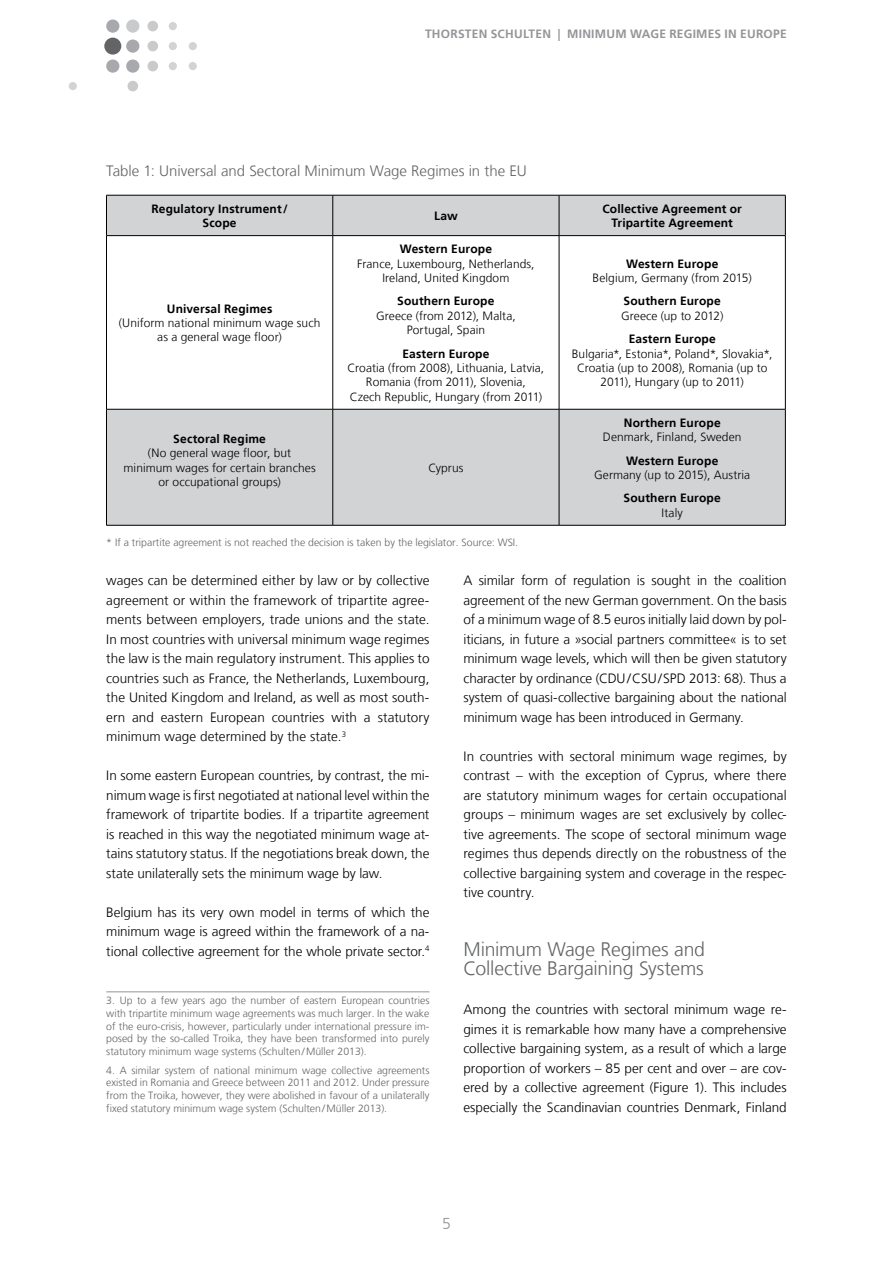
<style>
.page{position:relative;width:893px;height:1263px;background:#fff}
.page>*{position:absolute;margin:0;border:0;box-sizing:border-box;transform-origin:0 0}
.Überschrift_rechts{font:300 19.5px "Frutiger LT";letter-spacing:-.015em;color:#636466}
.t1{font:300 15.75px "Frutiger LT";color:#939598}
.Zwischenüberschrift{font:300 15px "Frutiger LT";color:#636466}
.Fließtext{font:300 13.5px/19.5px "Frutiger LT";letter-spacing:-.005em;color:#000;text-align:justify}
.Tabelle{font:300 12px/14.4px "Frutiger LT";letter-spacing:.005em;color:#000;text-align:center}
.Tabelle-2{font:700 12px "Frutiger LT";letter-spacing:.01em;color:#000}
.t2{font:700 12px "Frutiger LT";letter-spacing:.02em;color:#939598}
.Fußnote{font:300 10.5px/12.6px "Frutiger LT";color:#636466;text-align:justify}
</style>
<div class="page">
<div style="left:104px;top:38px;width:17px;height:17px;background:#636466;border-radius:50%"></div>
<div style="left:69px;top:82px;width:8px;height:8px;background:#d1d3d4;border-radius:50%"></div>
<div style="left:127px;top:81px;width:11px;height:10px;background:#c9cacc;border-radius:50%"></div>
<div style="left:169px;top:22px;width:8px;height:8px;background:#d1d3d4;border-radius:50%"></div>
<div style="left:147px;top:21px;width:11px;height:10px;background:#c9cacc;border-radius:50%"></div>
<div style="left:189px;top:42px;width:8px;height:8px;background:#d1d3d4;border-radius:50%"></div>
<div style="left:169px;top:42px;width:8px;height:8px;background:#d1d3d4;border-radius:50%"></div>
<div style="left:147px;top:41px;width:11px;height:10px;background:#c9cacc;border-radius:50%"></div>
<div style="left:189px;top:62px;width:8px;height:8px;background:#d1d3d4;border-radius:50%"></div>
<div style="left:169px;top:62px;width:8px;height:8px;background:#d1d3d4;border-radius:50%"></div>
<div style="left:147px;top:61px;width:11px;height:10px;background:#c9cacc;border-radius:50%"></div>
<div style="left:126px;top:20px;width:13px;height:13px;background:#c9cacc;border-radius:50%"></div>
<div style="left:106px;top:20px;width:13px;height:13px;background:#a7a9ac;border-radius:50%"></div>
<div style="left:126px;top:39px;width:13px;height:14px;background:#a7a9ac;border-radius:50%"></div>
<div style="left:126px;top:59px;width:13px;height:14px;background:#a7a9ac;border-radius:50%"></div>
<div style="left:106px;top:59px;width:13px;height:14px;background:#a7a9ac;border-radius:50%"></div>
<hr style="left:106px;top:991px;width:323px;height:1px;background:#939598">
<svg style="left:107px;top:196px;width:678px;height:329px"></svg>
<hr style="left:106px;top:195px;width:227px;height:1px;background:#000">
<hr style="left:106px;top:195px;width:1px;height:40px;background:#000">
<hr style="left:333px;top:195px;width:226px;height:1px;background:#000">
<hr style="left:333px;top:195px;width:1px;height:40px;background:#000">
<hr style="left:559px;top:195px;width:226px;height:1px;background:#000">
<hr style="left:559px;top:195px;width:1px;height:40px;background:#000">
<hr style="left:785px;top:195px;width:1px;height:40px;background:#000">
<hr style="left:106px;top:235px;width:227px;height:1px;background:#000">
<hr style="left:106px;top:236px;width:1px;height:173px;background:#000">
<hr style="left:333px;top:235px;width:226px;height:1px;background:#000">
<hr style="left:333px;top:236px;width:1px;height:173px;background:#000">
<hr style="left:559px;top:235px;width:226px;height:1px;background:#000">
<hr style="left:559px;top:236px;width:1px;height:173px;background:#000">
<hr style="left:785px;top:236px;width:1px;height:173px;background:#000">
<hr style="left:106px;top:409px;width:227px;height:1px;background:#000">
<hr style="left:106px;top:409px;width:1px;height:116px;background:#000">
<hr style="left:333px;top:409px;width:226px;height:1px;background:#000">
<hr style="left:333px;top:409px;width:1px;height:116px;background:#000">
<hr style="left:559px;top:409px;width:226px;height:1px;background:#000">
<hr style="left:559px;top:409px;width:1px;height:116px;background:#000">
<hr style="left:785px;top:409px;width:1px;height:116px;background:#000">
<hr style="left:106px;top:525px;width:227px;height:1px;background:#000">
<hr style="left:333px;top:525px;width:226px;height:1px;background:#000">
<hr style="left:559px;top:525px;width:226px;height:1px;background:#000">
<p class="t2" style="left:425px;top:27px;width:363px">THORSTEN SCHULTEN | MINIMUM WAGE REGIMES IN EUROPE</p>
<p class="Zwischenüberschrift" style="left:106px;top:162px;width:422px">Table 1: Universal and Sectoral Minimum Wage Regimes in the EU</p>
<p class="Tabelle-2" style="left:151px;top:201px;width:138px">Regulatory Instrument/</p>
<p class="Tabelle-2" style="left:203px;top:216px;width:36px">Scope</p>
<p class="Tabelle-2" style="left:167px;top:301px;width:107px">Universal Regimes</p>
<p class="Tabelle" style="left:119px;top:316px;width:203px">(Uniform national minimum wage such as a general wage floor)</p>
<p class="Tabelle-2" style="left:173px;top:432px;width:94px">Sectoral Regime</p>
<p class="Tabelle" style="left:148px;top:446px;width:145px">(No general wage floor, but</p>
<p class="Tabelle" style="left:124px;top:461px;width:194px">minimum wages for certain branches</p>
<p class="Tabelle" style="left:158px;top:475px;width:124px">or occupational groups)</p>
<p class="Tabelle-2" style="left:434px;top:209px;width:25px">Law</p>
<p class="Tabelle-2" style="left:400px;top:242px;width:94px">Western Europe</p>
<p class="Tabelle" style="left:357px;top:256px;width:179px">France, Luxembourg, Netherlands,</p>
<p class="Tabelle" style="left:382px;top:271px;width:128px">Ireland, United Kingdom</p>
<p class="Tabelle-2" style="left:397px;top:294px;width:99px">Southern Europe</p>
<p class="Tabelle" style="left:376px;top:309px;width:141px">Greece (from 2012), Malta,</p>
<p class="Tabelle" style="left:407px;top:323px;width:80px">Portugal, Spain</p>
<p class="Tabelle-2" style="left:402px;top:346px;width:89px">Eastern Europe</p>
<p class="Tabelle" style="left:348px;top:361px;width:198px">Croatia (from 2008), Lithuania, Latvia,<br>Romania (from 2011), Slovenia,</p>
<p class="Tabelle" style="left:350px;top:390px;width:194px">Czech Republic, Hungary (from 2011)</p>
<p class="Tabelle" style="left:428px;top:461px;width:37px">Cyprus</p>
<p class="Fußnote" style="left:106px;top:536px;width:413px">* If a tripartite agreement is not reached the decision is taken by the legislator. Source: WSI.</p>
<p class="Tabelle-2" style="left:602px;top:201px;width:141px">Collective Agreement or</p>
<p class="Tabelle-2" style="left:611px;top:216px;width:123px">Tripartite Agreement</p>
<p class="Tabelle-2" style="left:626px;top:256px;width:94px">Western Europe</p>
<p class="Tabelle" style="left:593px;top:271px;width:161px">Belgium, Germany (from 2015)</p>
<p class="Tabelle-2" style="left:624px;top:294px;width:99px">Southern Europe</p>
<p class="Tabelle" style="left:621px;top:309px;width:104px">Greece (up to 2012)</p>
<p class="Tabelle-2" style="left:629px;top:332px;width:89px">Eastern Europe</p>
<p class="Tabelle" style="left:572px;top:346px;width:202px">Bulgaria*, Estonia*, Poland*, Slovakia*,<br>Croatia (up to 2008), Romania (up to<br>2011), Hungary (up to 2011)</p>
<p class="Tabelle-2" style="left:624px;top:415px;width:98px">Northern Europe</p>
<p class="Tabelle" style="left:603px;top:430px;width:140px">Denmark, Finland, Sweden</p>
<p class="Tabelle-2" style="left:626px;top:453px;width:94px">Western Europe</p>
<p class="Tabelle" style="left:594px;top:468px;width:158px">Germany (up to 2015), Austria</p>
<p class="Tabelle-2" style="left:624px;top:491px;width:99px">Southern Europe</p>
<p class="Tabelle" style="left:662px;top:506px;width:23px">Italy</p>
<p class="Fließtext" style="left:106px;top:571px;width:325px">wages can be determined either by law or by collective agreement or within the framework of tripartite agree&shy;ments between employers, trade unions and the state.<br>In most countries with universal minimum wage regimes the law is the main regulatory instrument. This applies to countries such as France, the Netherlands, Luxembourg, the United Kingdom and Ireland, as well as most south&shy;ern and eastern European countries with a statutory minimum wage determined by the state.<sup>3</sup></p>
<p class="Fließtext" style="left:106px;top:766px;width:325px">In some eastern European countries, by contrast, the mi&shy;nimum wage is first negotiated at national level within the framework of tripartite bodies. If a tripartite agreement is reached in this way the negotiated minimum wage at&shy;tains statutory status. If the negotiations break down, the state unilaterally sets the minimum wage by law.</p>
<p class="Fließtext" style="left:106px;top:902px;width:325px">Belgium has its very own model in terms of which the minimum wage is agreed within the framework of a na&shy;tional collective agreement for the whole private sector.<sup>4</sup></p>
<p class="Fußnote" style="left:106px;top:995px;width:325px">3. Up to a few years ago the number of eastern European countries with tripartite minimum wage agreements was much larger. In the wake of the euro-crisis, however, particularly under international pressure im&shy;posed by the so-called Troika, they have been transformed into purely statutory minimum wage systems (Schulten/Müller 2013).</p>
<p class="Fußnote" style="left:106px;top:1064px;width:325px">4. A similar system of national minimum wage collective agreements existed in Romania and Greece between 2011 and 2012. Under pressure from the Troika, however, they were abolished in favour of a unilaterally fixed statutory minimum wage system (Schulten/Müller 2013).</p>
<p class="Fließtext" style="left:463px;top:571px;width:325px">A similar form of regulation is sought in the coalition agreement of the new German government. On the basis of a minimum wage of 8.5 euros initially laid down by pol&shy;iticians, in future a »social partners committee« is to set minimum wage levels, which will then be given statutory character by ordinance (CDU/CSU/SPD 2013: 68). Thus a system of quasi-collective bargaining about the national minimum wage has been introduced in Germany.</p>
<p class="Fließtext" style="left:463px;top:746px;width:325px">In countries with sectoral minimum wage regimes, by contrast – with the exception of Cyprus, where there are statutory minimum wages for certain occupational groups – minimum wages are set exclusively by collec&shy;tive agreements. The scope of sectoral minimum wage regimes thus depends directly on the robustness of the collective bargaining system and coverage in the respec&shy;tive country.</p>
<p class="Überschrift_rechts" style="left:463px;top:938px;width:243px">Minimum Wage Regimes and</p>
<p class="Überschrift_rechts" style="left:463px;top:957px;width:242px">Collective Bargaining Systems</p>
<p class="Fließtext" style="left:463px;top:1000px;width:325px">Among the countries with sectoral minimum wage re&shy;gimes it is remarkable how many have a comprehensive collective bargaining system, as a result of which a large proportion of workers – 85 per cent and over – are cov&shy;ered by a collective agreement (Figure 1). This includes especially the Scandinavian countries Denmark, Finland</p>
<p class="t1" style="left:442px;top:1214px;width:10px">5</p>
</div>
